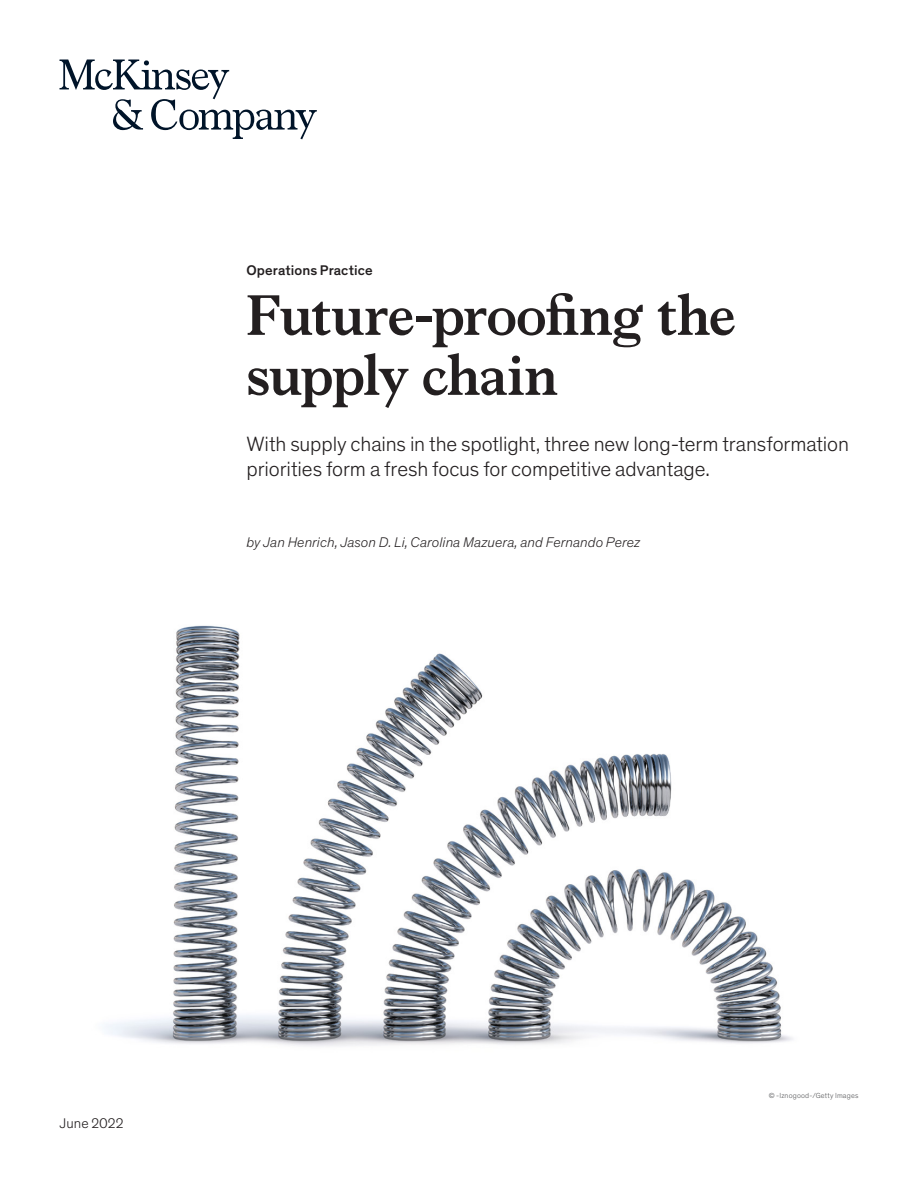
<style>
.page{position:relative;width:918px;height:1188px;background:#fff}
.page>*{position:absolute;margin:0;border:0;box-sizing:border-box;transform-origin:0 0}
.Title_of_article-dee{font:700 57px/60px "Bower";letter-spacing:-.015em;color:#231f20}
.Standfirst-Dek_McKin{font:300 21px/25.5px "Mc Kinsey Sans";letter-spacing:-.005em;color:#231f20}
.Author_byline{font:italic 300 14.25px "Mc Kinsey Sans";letter-spacing:.005em;color:#231f20}
.Eyebrow{font:500 14.25px "Mc Kinsey Sans";letter-spacing:.005em;color:#231f20}
.Cover_date_-_Deep_bl{font:300 14.25px "Mc Kinsey Sans";letter-spacing:.005em;color:#231f20}
.Art_Photo_credit{font:300 7.5px "Mc Kinsey Sans";letter-spacing:.025em;color:#57585a}
</style>
<div class="page">
<img style="left:105px;top:625px;width:688px;height:421px">
<svg style="left:60px;top:60px;width:257px;height:79px"></svg>
<p class="Eyebrow" style="left:247px;top:260px;width:128px">Operations Practice</p>
<p class="Title_of_article-dee" style="left:247px;top:281px;width:491px">Future-proofing the supply chain</p>
<p class="Standfirst-Dek_McKin" style="left:247px;top:430px;width:604px">With supply chains in the spotlight, three new long-term transformation priorities form a fresh focus for competitive advantage.</p>
<p class="Author_byline" style="left:247px;top:532px;width:395px">by Jan Henrich, Jason D. Li, Carolina Mazuera, and Fernando Perez</p>
<p class="Cover_date_-_Deep_bl" style="left:60px;top:1113px;width:66px">June 2022</p>
<p class="Art_Photo_credit" style="left:769px;top:1090px;width:91px">© -Iznogood-/Getty Images</p>
</div>
